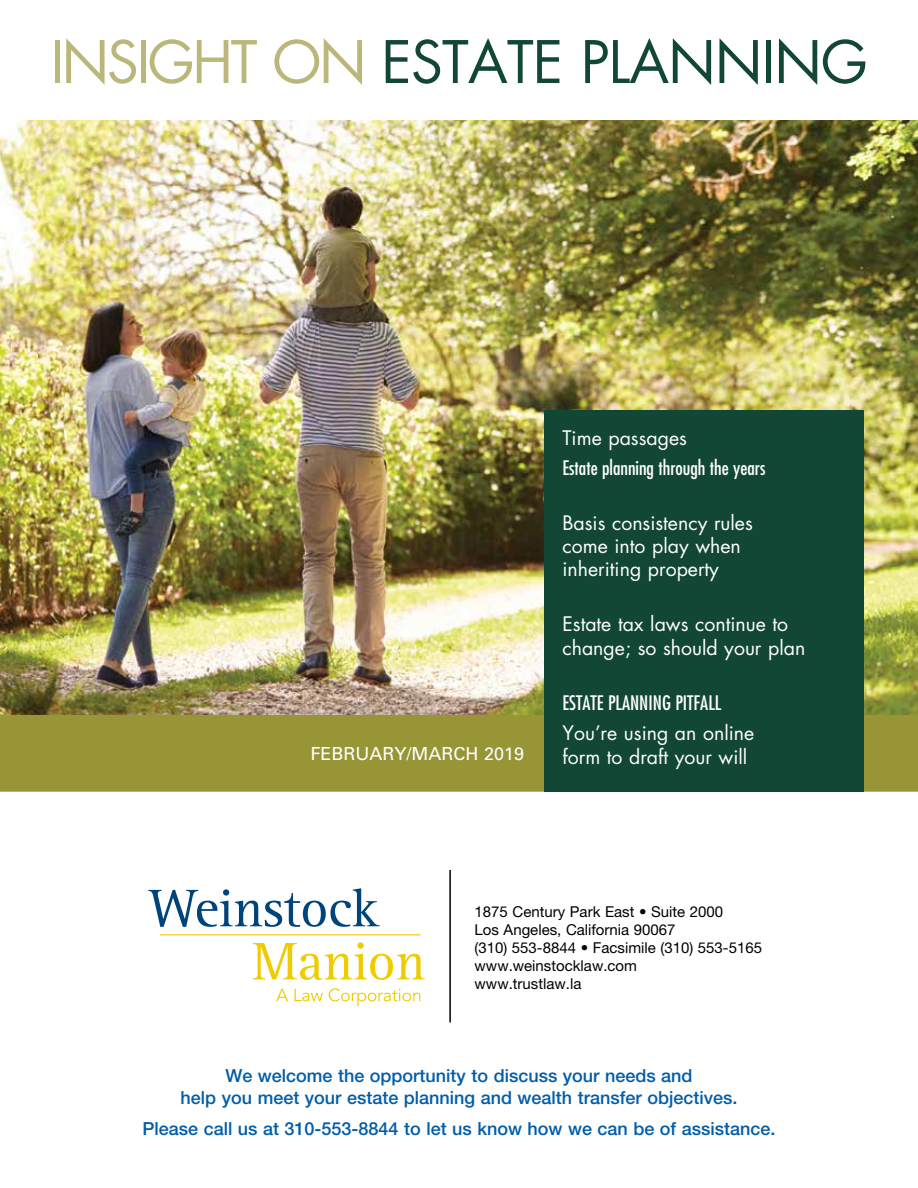
<style>
.page{position:relative;width:918px;height:1188px;background:#fff}
.page>*{position:absolute;margin:0;border:0;box-sizing:border-box;transform-origin:0 0}
.t1{font:57px "Futura Std";letter-spacing:-.015em;color:#114734}
.t2{font:19.5px/23.4px "Futura Std";color:#fff}
.t3{font:condensed 19.5px "Futura Std";color:#fff}
.t4{font:500 18px/21.6px "Helvetica Neue LT Std";color:#005daa;text-align:center}
.t5{font:18px "Univers LT Std";color:#fff}
.t6{font:15px/18px "Helvetica Neue LT Std";color:#000}
.s1{color:#bbb77a}
</style>
<div class="page">
<div style="left:0;top:715px;width:918px;height:77px;background:#979536"></div>
<img style="left:0;top:121px;width:918px;height:594px">
<div style="left:544px;top:411px;width:320px;height:381px;background:#114734"></div>
<svg style="left:148px;top:888px;width:232px;height:39px"></svg>
<svg style="left:253px;top:942px;width:172px;height:38px"></svg>
<hr style="left:160px;top:934px;width:261px;height:1px;background:#f0cb00">
<svg style="left:276px;top:989px;width:12px;height:12px"></svg>
<svg style="left:294px;top:989px;width:29px;height:12px"></svg>
<svg style="left:329px;top:988px;width:91px;height:18px"></svg>
<hr style="left:449px;top:870px;width:2px;height:152px;background:#000">
<h1 class="t1" style="left:50px;top:26px;width:819px"><span class="s1">INSIGHT ON</span> ESTATE PLANNING</h1>
<p class="t2" style="left:562px;top:426px;width:126px">Time passages</p>
<p class="t3" style="left:562px;top:456px;width:205px">Estate planning through the years</p>
<p class="t2" style="left:562px;top:511px;width:192px">Basis consistency rules come into play when inheriting property</p>
<p class="t2" style="left:562px;top:613px;width:244px">Estate tax laws continue to change; so should your plan</p>
<p class="t3" style="left:562px;top:691px;width:160px">ESTATE PLANNING PITFALL</p>
<p class="t2" style="left:562px;top:722px;width:193px">You’re using an online</p>
<p class="t5" style="left:311px;top:743px;width:215px">FEBRUARY/MARCH 2019</p>
<p class="t2" style="left:562px;top:745px;width:186px">form to draft your will</p>
<p class="t6" style="left:475px;top:902px;width:289px">1875 Century Park East • Suite 2000<br>Los Angeles, California 90067<br>(310) 553-8844 • Facsimile (310) 553-5165 www.weinstocklaw.com<br>www.trustlaw.la</p>
<p class="t4" style="left:181px;top:1065px;width:558px">We welcome the opportunity to discuss your needs and<br>help you meet your estate planning and wealth transfer objectives.</p>
<p class="t4" style="left:142px;top:1117px;width:635px">Please call us at 310-553-8844 to let us know how we can be of assistance.</p>
</div>
